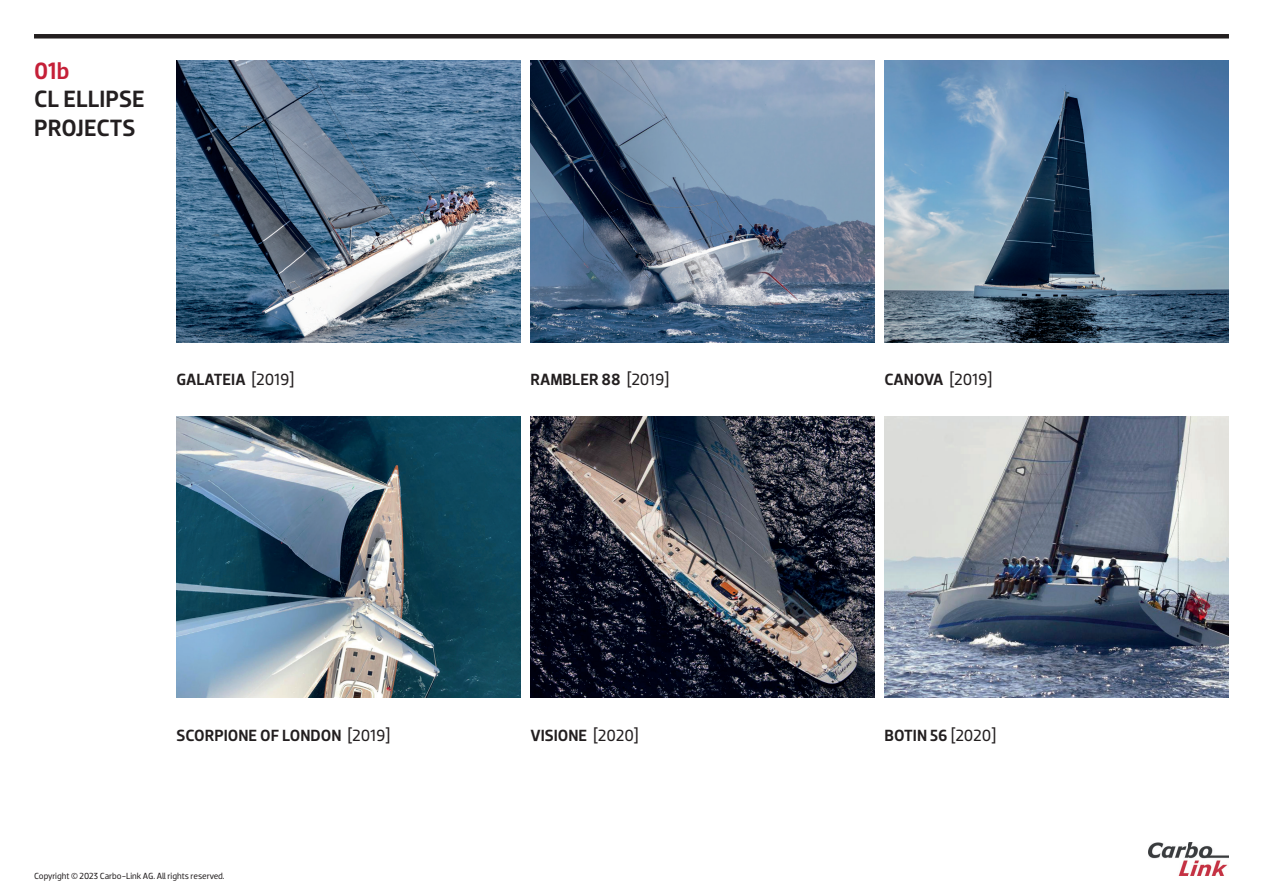
<style>
.page{position:relative;width:1263px;height:893px;background:#fff}
.page>*{position:absolute;margin:0;border:0;box-sizing:border-box;transform-origin:0 0}
.t1{font:500 24px/28.8px "Dobra";color:#231f20}
.t2{font:500 24px "Dobra";color:#c52038}
.t3{font:500 16.5px "Dobra";color:#231f20}
.t4{font:9px "Dobra";letter-spacing:-.005em;color:#231f20}
.s1{font-weight:400}
.s2{font-weight:500}
</style>
<div class="page">
<img style="left:1148px;top:842px;width:81px;height:34px">
<div style="left:34px;top:34px;width:1195px;height:5px;background:#231f20"></div>
<img style="left:884px;top:61px;width:345px;height:281px">
<img style="left:530px;top:61px;width:345px;height:281px">
<img style="left:176px;top:61px;width:345px;height:281px">
<img style="left:530px;top:416px;width:345px;height:282px">
<img style="left:176px;top:416px;width:345px;height:282px">
<img style="left:884px;top:416px;width:345px;height:282px">
<h1 class="t2" style="left:34px;top:56px;width:37px">01b</h1>
<h1 class="t1" style="left:34px;top:85px;width:112px">CL ELLIPSE<br>PROJECTS</h1>
<p class="t3" style="left:176px;top:370px;width:119px">GALATEIA <span class="s1">[2019]</span></p>
<p class="t3" style="left:530px;top:370px;width:141px">RAMBLER 88 <span class="s1">[2019]</span></p>
<p class="t3" style="left:884px;top:370px;width:109px">CANOVA <span class="s1">[2019]</span></p>
<p class="t3" style="left:176px;top:726px;width:215px">SCORPIONE OF LONDON <span class="s1">[2019]</span></p>
<p class="t3" style="left:530px;top:726px;width:110px">VISIONE <span class="s1">[2020]</span></p>
<p class="t3" style="left:884px;top:726px;width:113px">BOTIN 56 <span class="s1">[2020]</span></p>
<p class="t4" style="left:34px;top:871px;width:192px">Copyright <span class="s2">©</span> 2023 Carbo-Link AG. All rights reserved.</p>
</div>
